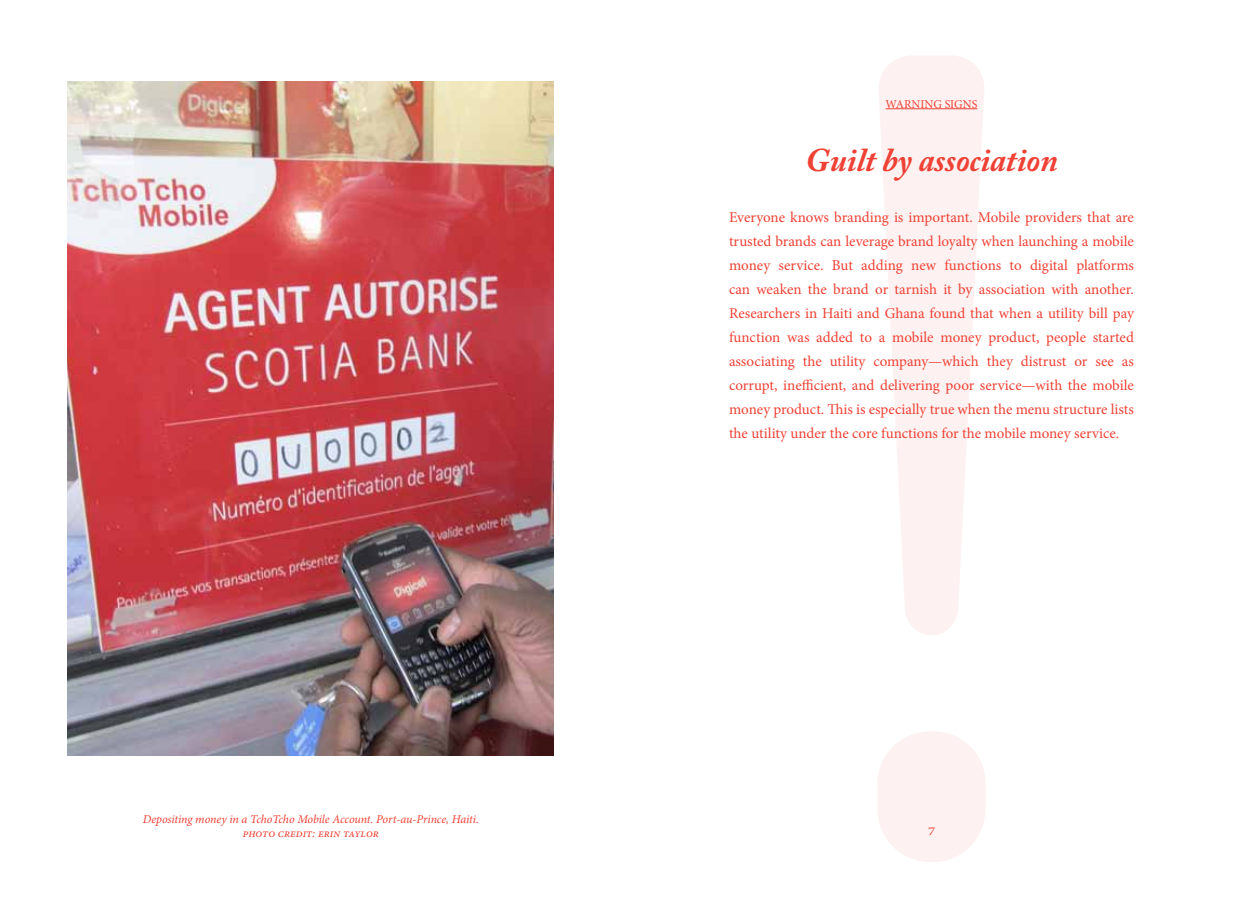
<style>
.page{position:relative;width:1242px;height:918px;background:#fff}
.page>*{position:absolute;margin:0;border:0;box-sizing:border-box;transform-origin:0 0}
.t1{font:1140px "Gotham Rounded";color:#ef4135}
.t2{font:italic 700 33px "Adobe Caslon Pro";color:#ef4135}
.t3{font:15px/24px "Minion Pro";color:#ef4135;text-align:justify}
.t4{font:italic 12px/14.4px "Minion Pro";letter-spacing:-.01em;color:#ef4135;text-align:center}
.t5{font:12px "Minion Pro";color:#ef4135}
.t6{font:12px "Minion Pro";color:#ef4135;scale:1.25 1}
</style>
<div class="page">
<hr style="left:886px;top:108px;width:91px;height:1px;background:#ef4135">
<img style="left:68px;top:81px;width:486px;height:675px">
<p class="t4" style="left:143px;top:812px;width:337px">Depositing money in a TchoTcho Mobile Account. Port-au-Prince, Haiti. photo credit: erin taylor</p>
<h1 class="t1" style="left:777px;top:-329px;width:310px">!</h1>
<p class="t5" style="left:886px;top:96px;width:93px">WARNING SIGNS</p>
<h2 class="t2" style="left:805px;top:140px;width:254px">Guilt by association</h2>
<p class="t3" style="left:729px;top:205px;width:407px">Everyone knows branding is important. Mobile providers that are trusted brands can leverage brand loyalty when launching a mobile money service. But adding new functions to digital platforms can weaken the brand or tarnish it by association with another.<br>Researchers in Haiti and Ghana found that when a utility bill pay function was added to a mobile money product, people started associating the utility company—which they distrust or see as corrupt, inefficient, and delivering poor service—with the mobile money product. This is especially true when the menu structure lists the utility under the core functions for the mobile money service.</p>
<p class="t6" style="left:928px;top:823px;width:7px">7</p>
</div>
